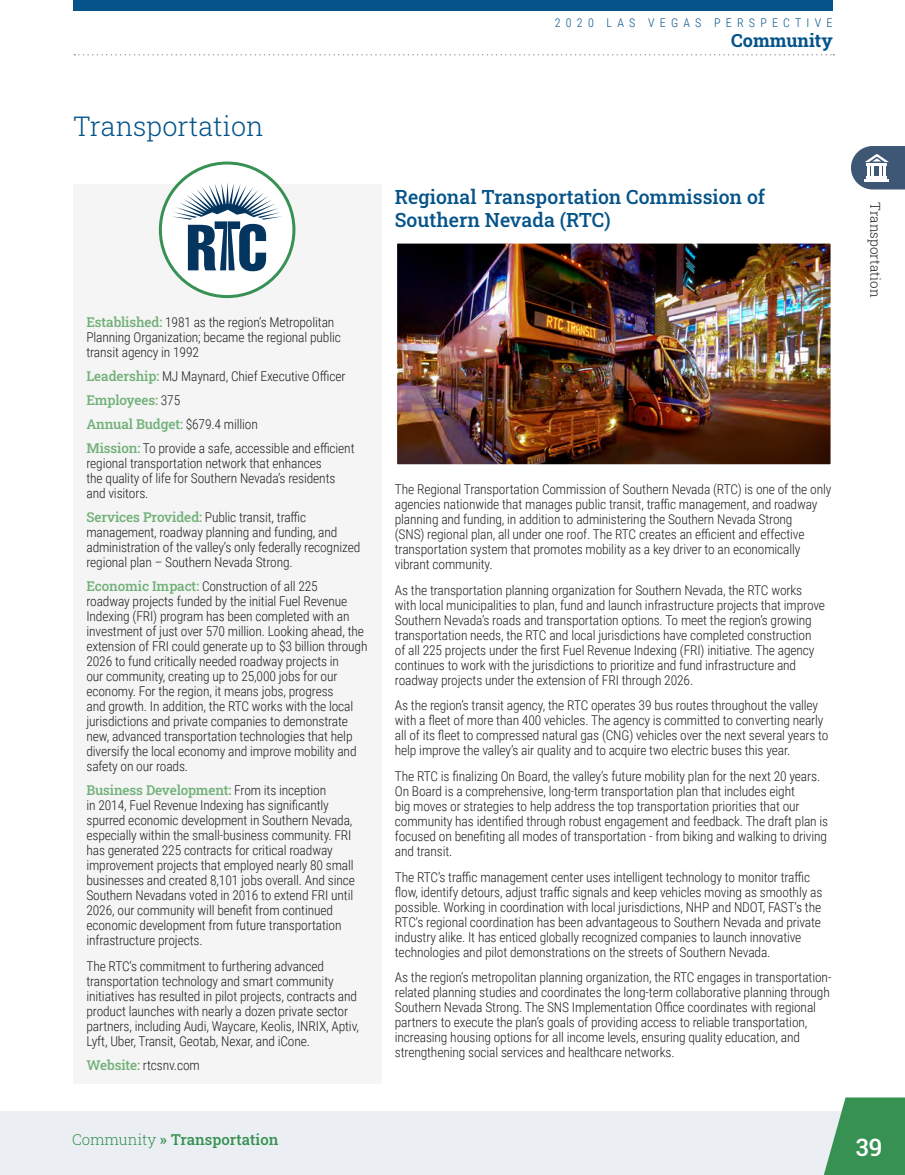
<style>
.page{position:relative;width:905px;height:1175px;background:#fff}
.page>*{position:absolute;margin:0;border:0;box-sizing:border-box;transform-origin:0 0}
.pageTitle{font:300 27px "Roboto Slab";color:#045389}
.t1{font:500 24px "Roboto Slab";color:#fff}
.t2{font:500 19.5px/23.4px "Roboto Slab";color:#045389}
.t3{font:700 18px "Roboto Slab";color:#045389}
.t4{font:500 15px "Roboto Slab";color:#369153}
.body-copy{font:300 13.5px/15px "Roboto Condensed";letter-spacing:-.01em;color:#231f20}
.wiki-body{font:300 13.5px/15px "Roboto Condensed";letter-spacing:-.01em;color:#231f20}
.wiki-body-2{font:500 13.5px "Roboto Slab";letter-spacing:-.01em;color:#71b078}
.t5{font:300 13.5px "Roboto Slab";color:#231f20}
.t6{font:300 12px "Roboto Condensed";letter-spacing:.435em;color:#045389}
.s1{font-family:"Roboto Slab";font-weight:500;color:#71b078}
.s2{font-family:"Roboto Condensed";font-weight:300;color:#231f20}
.s3{font-weight:300}
</style>
<div class="page">
<div style="left:73px;top:184px;width:308px;height:899px;background:#f4f5f4"></div>
<div style="left:160px;top:163px;width:134px;height:133px;background:#fff;border-radius:50%"></div>
<svg style="left:172px;top:182px;width:110px;height:89px"></svg>
<div style="left:159px;top:161px;width:136px;height:137px;border:3px solid #369153;border-radius:50%"></div>
<img style="left:398px;top:244px;width:431px;height:219px">
<div style="left:394px;top:240px;width:439px;height:227px;border:3px solid #fff"></div>
<div style="left:0;top:1111px;width:850px;height:63px;background:#ebeff3"></div>
<svg style="left:824px;top:1097px;width:80px;height:77px;background:#509f6a"></svg>
<div style="left:74px;top:0;width:758px;height:11px;background:#045389"></div>
<svg style="left:74px;top:54px;width:760px;height:2px"></svg>
<svg style="left:851px;top:146px;width:53px;height:43px"></svg>
<p class="pageTitle" style="left:73px;top:107px;width:192px">Transportation</p>
<p class="wiki-body" style="left:86px;top:314px;width:256px"><span class="s1">Established:</span> 1981 as the region’s Metropolitan<br>Planning Organization; became the regional public transit agency in 1992</p>
<p class="wiki-body" style="left:86px;top:368px;width:260px"><span class="s1">Leadership:</span> MJ Maynard, Chief Executive Officer</p>
<p class="wiki-body-2" style="left:86px;top:391px;width:95px">Employees: <span class="s2">375</span></p>
<p class="wiki-body-2" style="left:86px;top:415px;width:173px">Annual Budget: <span class="s2">$679.4 million</span></p>
<p class="wiki-body" style="left:86px;top:440px;width:270px"><span class="s1">Mission:</span> To provide a safe, accessible and efficient regional transportation network that enhances<br>the quality of life for Southern Nevada’s residents and visitors.</p>
<p class="wiki-body" style="left:86px;top:509px;width:275px"><span class="s1">Services Provided:</span> Public transit, traffic management, roadway planning and funding, and administration of the valley’s only federally recognized regional plan – Southern Nevada Strong.</p>
<p class="wiki-body" style="left:86px;top:578px;width:282px"><span class="s1">Economic Impact:</span> Construction of all 225<br>roadway projects funded by the initial Fuel Revenue Indexing (FRI) program has been completed with an investment of just over 570 million. Looking ahead, the extension of FRI could generate up to $3 billion through 2026 to fund critically needed roadway projects in<br>our community, creating up to 25,000 jobs for our economy. For the region, it means jobs, progress<br>and growth. In addition, the RTC works with the local jurisdictions and private companies to demonstrate new, advanced transportation technologies that help diversify the local economy and improve mobility and safety on our roads.</p>
<p class="wiki-body" style="left:86px;top:782px;width:270px"><span class="s1">Business Development:</span> From its inception<br>in 2014, Fuel Revenue Indexing has significantly spurred economic development in Southern Nevada, especially within the small-business community. FRI has generated 225 contracts for critical roadway improvement projects that employed nearly 80 small businesses and created 8,101 jobs overall. And since Southern Nevadans voted in 2016 to extend FRI until 2026, our community will benefit from continued economic development from future transportation infrastructure projects.</p>
<p class="body-copy" style="left:86px;top:958px;width:274px">The RTC’s commitment to furthering advanced transportation technology and smart community initiatives has resulted in pilot projects, contracts and product launches with nearly a dozen private sector partners, including Audi, Waycare, Keolis, INRIX, Aptiv, Lyft, Uber, Transit, Geotab, Nexar, and iCone.</p>
<p class="wiki-body" style="left:86px;top:1057px;width:115px"><span class="s1">Website:</span> rtcsnv.com</p>
<p class="t4" style="left:72px;top:1129px;width:208px"><span class="s3">Community</span> » Transportation</p>
<p class="t6" style="left:555px;top:14px;width:279px">2020 LAS VEGAS PERSPECTIVE</p>
<h3 class="t3" style="left:731px;top:28px;width:103px">Community</h3>
<p class="t2" style="left:395px;top:184px;width:372px">Regional Transportation Commission of<br>Southern Nevada (RTC)</p>
<p class="t5" style="left:884px;top:202px;width:97px;rotate:90deg">Transportation</p>
<p class="body-copy" style="left:395px;top:481px;width:438px">The Regional Transportation Commission of Southern Nevada (RTC) is one of the only agencies nationwide that manages public transit, traffic management, and roadway planning and funding, in addition to administering the Southern Nevada Strong<br>(SNS) regional plan, all under one roof. The RTC creates an efficient and effective transportation system that promotes mobility as a key driver to an economically vibrant community.</p>
<p class="body-copy" style="left:395px;top:582px;width:432px">As the transportation planning organization for Southern Nevada, the RTC works with local municipalities to plan, fund and launch infrastructure projects that improve Southern Nevada’s roads and transportation options. To meet the region’s growing transportation needs, the RTC and local jurisdictions have completed construction of all 225 projects under the first Fuel Revenue Indexing (FRI) initiative. The agency continues to work with the jurisdictions to prioritize and fund infrastructure and roadway projects under the extension of FRI through 2026.</p>
<p class="body-copy" style="left:395px;top:697px;width:435px">As the region’s transit agency, the RTC operates 39 bus routes throughout the valley with a fleet of more than 400 vehicles. The agency is committed to converting nearly all of its fleet to compressed natural gas (CNG) vehicles over the next several years to help improve the valley’s air quality and to acquire two electric buses this year.</p>
<p class="body-copy" style="left:395px;top:768px;width:435px">The RTC is finalizing On Board, the valley’s future mobility plan for the next 20 years.<br>On Board is a comprehensive, long-term transportation plan that includes eight<br>big moves or strategies to help address the top transportation priorities that our community has identified through robust engagement and feedback. The draft plan is focused on benefiting all modes of transportation - from biking and walking to driving and transit.</p>
<p class="body-copy" style="left:395px;top:868px;width:429px">The RTC’s traffic management center uses intelligent technology to monitor traffic flow, identify detours, adjust traffic signals and keep vehicles moving as smoothly as possible. Working in coordination with local jurisdictions, NHP and NDOT, FAST’s the RTC's regional coordination has been advantageous to Southern Nevada and private industry alike. It has enticed globally recognized companies to launch innovative technologies and pilot demonstrations on the streets of Southern Nevada.</p>
<p class="body-copy" style="left:395px;top:969px;width:438px">As the region’s metropolitan planning organization, the RTC engages in transportation&shy;related planning studies and coordinates the long-term collaborative planning through Southern Nevada Strong. The SNS Implementation Office coordinates with regional partners to execute the plan’s goals of providing access to reliable transportation, increasing housing options for all income levels, ensuring quality education, and strengthening social services and healthcare networks.</p>
<h2 class="t1" style="left:855px;top:1131px;width:28px">39</h2>
</div>
